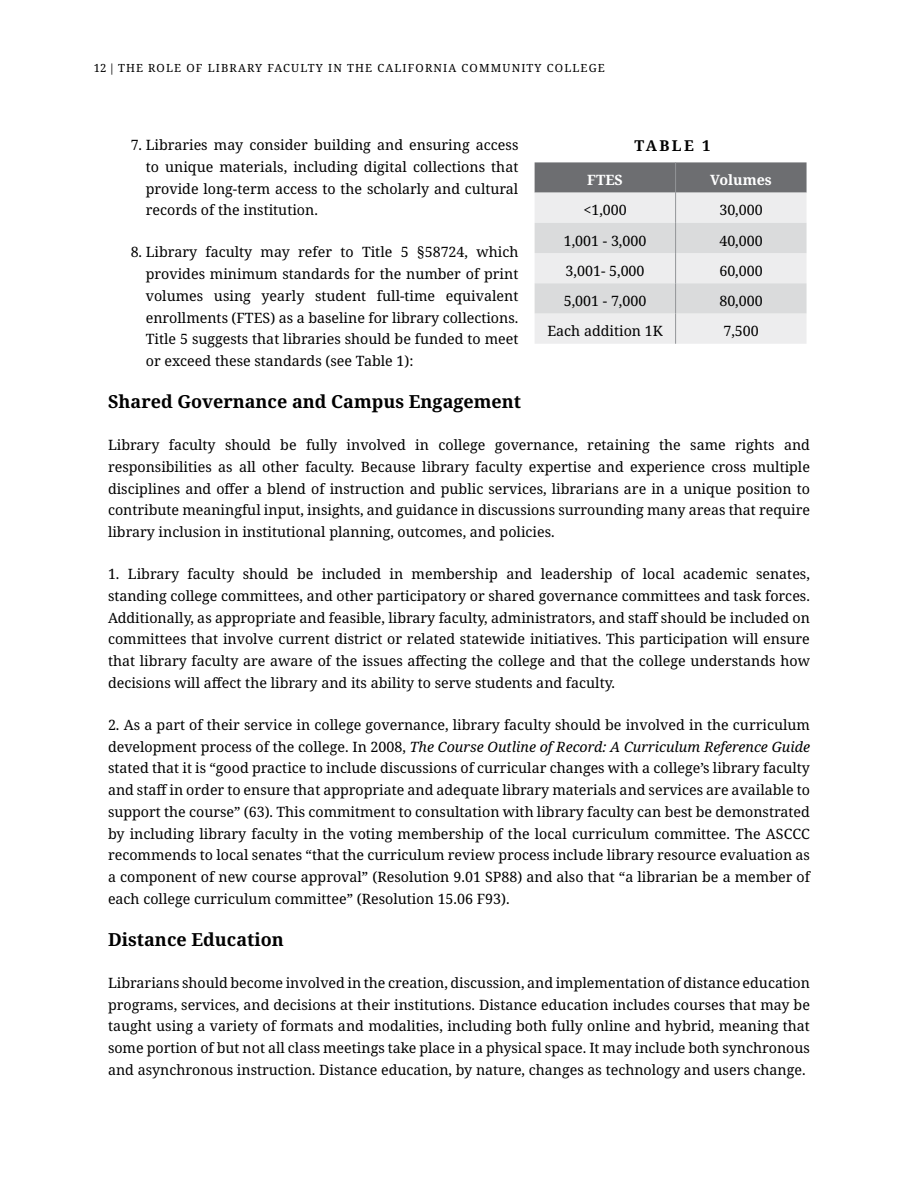
<style>
.page{position:relative;width:918px;height:1188px;background:#fff}
.page>*{position:absolute;margin:0;border:0;box-sizing:border-box;transform-origin:0 0}
.t1{font:700 18px "Noto Serif";color:#000}
.t2{font:700 15px "Noto Serif";letter-spacing:.16em;color:#000}
.t3{font:14.25px/21.8px "Noto Serif";color:#000;text-align:justify}
.t4{font:700 14.25px "Noto Serif";color:#fff}
.t5{font:11.25px "Noto Serif";letter-spacing:.1em;color:#000}
.s1{font-style:italic}
</style>
<div class="page">
<svg style="left:535px;top:162px;width:272px;height:182px;background:#d1d2d3"></svg>
<hr style="left:675px;top:162px;width:1px;height:31px;background:#939598">
<hr style="left:675px;top:193px;width:1px;height:30px;background:#939598">
<hr style="left:675px;top:223px;width:1px;height:30px;background:#939598">
<hr style="left:675px;top:253px;width:1px;height:30px;background:#939598">
<hr style="left:675px;top:283px;width:1px;height:31px;background:#939598">
<hr style="left:675px;top:314px;width:1px;height:30px;background:#939598">
<p class="t5" style="left:94px;top:60px;width:513px">12 | THE ROLE OF LIBRARY FACULTY IN THE CALIFORNIA COMMUNITY COLLEGE</p>
<p class="t3" style="left:146px;top:135px;width:374px;text-indent:-15px">7. Libraries may consider building and ensuring access to unique materials, including digital collections that provide long-term access to the scholarly and cultural records of the institution.</p>
<p class="t3" style="left:146px;top:242px;width:374px;text-align:left;text-indent:-15px">8. Library faculty may refer to Title 5 §58724, which provides minimum standards for the number of print volumes using yearly student full-time equivalent enrollments (FTES) as a baseline for library collections.<br>Title 5 suggests that libraries should be funded to meet or exceed these standards (see Table 1):</p>
<p class="t1" style="left:108px;top:389px;width:415px">Shared Governance and Campus Engagement</p>
<p class="t3" style="left:108px;top:435px;width:704px">Library faculty should be fully involved in college governance, retaining the same rights and responsibilities as all other faculty. Because library faculty expertise and experience cross multiple disciplines and offer a blend of instruction and public services, librarians are in a unique position to contribute meaningful input, insights, and guidance in discussions surrounding many areas that require library inclusion in institutional planning, outcomes, and policies.</p>
<p class="t3" style="left:108px;top:564px;width:704px;text-align:left">1. Library faculty should be included in membership and leadership of local academic senates, standing college committees, and other participatory or shared governance committees and task forces.<br>Additionally, as appropriate and feasible, library faculty, administrators, and staff should be included on committees that involve current district or related statewide initiatives. This participation will ensure that library faculty are aware of the issues affecting the college and that the college understands how decisions will affect the library and its ability to serve students and faculty.</p>
<p class="t3" style="left:108px;top:714px;width:704px">2. As a part of their service in college governance, library faculty should be involved in the curriculum development process of the college. In 2008, <span class="s1">The Course Outline of Record: A Curriculum Reference Guide </span>stated that it is “good practice to include discussions of curricular changes with a college’s library faculty and staff in order to ensure that appropriate and adequate library materials and services are available to support the course” (63). This commitment to consultation with library faculty can best be demonstrated by including library faculty in the voting membership of the local curriculum committee. The ASCCC recommends to local senates “that the curriculum review process include library resource evaluation as a component of new course approval” (Resolution 9.01 SP88) and also that “a librarian be a member of each college curriculum committee” (Resolution 15.06 F93).</p>
<p class="t1" style="left:108px;top:927px;width:177px">Distance Education</p>
<p class="t3" style="left:108px;top:972px;width:704px">Librarians should become involved in the creation, discussion, and implementation of distance education programs, services, and decisions at their institutions. Distance education includes courses that may be taught using a variety of formats and modalities, including both fully online and hybrid, meaning that some portion of but not all class meetings take place in a physical space. It may include both synchronous and asynchronous instruction. Distance education, by nature, changes as technology and users change.</p>
<p class="t2" style="left:634px;top:135px;width:77px">TABLE 1</p>
<p class="t4" style="left:587px;top:170px;width:37px">FTES</p>
<p class="t4" style="left:710px;top:170px;width:63px">Volumes</p>
<p class="t3" style="left:583px;top:200px;width:45px">&lt;1,000</p>
<p class="t3" style="left:719px;top:200px;width:45px">30,000</p>
<p class="t3" style="left:564px;top:230px;width:84px">1,001 - 3,000</p>
<p class="t3" style="left:719px;top:230px;width:45px">40,000</p>
<p class="t3" style="left:566px;top:260px;width:80px">3,001- 5,000</p>
<p class="t3" style="left:719px;top:260px;width:45px">60,000</p>
<p class="t3" style="left:564px;top:290px;width:84px">5,001 - 7,000</p>
<p class="t3" style="left:719px;top:290px;width:45px">80,000</p>
<p class="t3" style="left:547px;top:321px;width:117px">Each addition 1K</p>
<p class="t3" style="left:723px;top:321px;width:37px">7,500</p>
</div>
